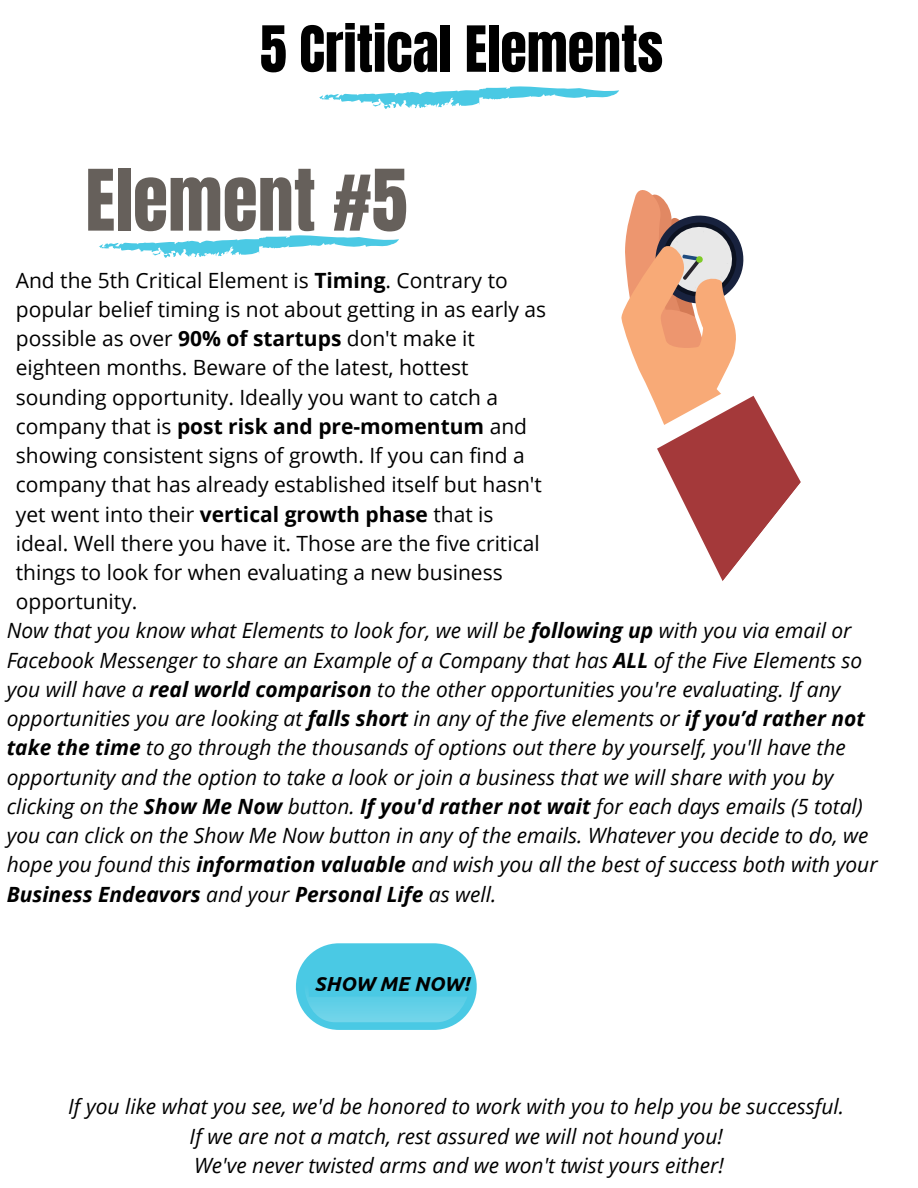
<style>
.page{position:relative;width:918px;height:1188px;background:#fff}
.page>*{position:absolute;margin:0;border:0;box-sizing:border-box;transform-origin:0 0}
.t1{font:72px "Anton";color:#66605b}
.t2{font:54px "Anton";color:#000}
.t3{font:italic 21px/29.2px "Open Sans";color:#000;text-align:center}
.t4{font:21px "Open Sans";color:#000}
.t5{font:italic 700 21px "Open Sans";color:#000}
.t6{font:700 21px "Open Sans";color:#000}
.t7{font:italic 700 20.25px "Ubuntu";color:#000}
.s1{font-weight:700}
.s2{font-weight:400}
</style>
<div class="page">
<div style="left:296px;top:943px;width:181px;height:87px;background:#4ac9e4;border-radius:43px"></div>
<svg style="left:319px;top:86px;width:300px;height:23px"></svg>
<svg style="left:99px;top:235px;width:300px;height:23px"></svg>
<svg style="left:621px;top:190px;width:180px;height:391px"></svg>
<svg style="left:304px;top:993px;width:168px;height:29px"></svg>
<h2 class="t2" style="left:260px;top:22px;width:405px">5 Critical Elements</h2>
<h1 class="t1" style="left:85px;top:164px;width:323px">Element #5</h1>
<p class="t4" style="left:16px;top:266px;width:493px">And the 5th Critical Element is <span class="s1">Timing</span>. Contrary to</p>
<p class="t4" style="left:16px;top:295px;width:532px">popular belief timing is not about getting in as early as</p>
<p class="t4" style="left:16px;top:324px;width:461px">possible as over <span class="s1">90% of startups</span> don't make it</p>
<p class="t4" style="left:16px;top:353px;width:454px">eighteen months. Beware of the latest, hottest</p>
<p class="t4" style="left:16px;top:383px;width:484px">sounding opportunity. Ideally you want to catch a</p>
<p class="t6" style="left:16px;top:412px;width:513px"><span class="s2">company that is</span> post risk and pre-momentum <span class="s2">and</span></p>
<p class="t4" style="left:16px;top:441px;width:510px">showing consistent signs of growth. If you can find a</p>
<p class="t4" style="left:16px;top:470px;width:528px">company that has already established itself but hasn't</p>
<p class="t4" style="left:16px;top:500px;width:479px">yet went into their <span class="s1">vertical growth phase</span> that is</p>
<p class="t4" style="left:16px;top:529px;width:525px">ideal. Well there you have it. Those are the five critical</p>
<p class="t4" style="left:16px;top:558px;width:488px">things to look for when evaluating a new business</p>
<p class="t4" style="left:16px;top:587px;width:123px">opportunity.</p>
<p class="t3" style="left:7px;top:616px;width:846px">Now that you know what Elements to look for, we will be <span class="s1">following up</span> with you via email or</p>
<p class="t3" style="left:7px;top:645px;width:857px">Facebook Messenger to share an Example of a Company that has <span class="s1">ALL</span> of the Five Elements so</p>
<p class="t3" style="left:7px;top:674px;width:835px">you will have a <span class="s1">real world comparison</span> to the other opportunities you're evaluating. If any</p>
<p class="t3" style="left:7px;top:703px;width:860px">opportunities you are looking at <span class="s1">falls short</span> in any of the five elements or <span class="s1">if you’d rather not</span></p>
<p class="t3" style="left:7px;top:733px;width:841px"><span class="s1">take the time</span> to go through the thousands of options out there by yourself, you'll have the</p>
<p class="t3" style="left:7px;top:762px;width:828px">opportunity and the option to take a look or join a business that we will share with you by</p>
<p class="t3" style="left:7px;top:791px;width:858px">clicking on the <span class="s1">Show Me Now</span> button. <span class="s1">If you'd rather not wait</span> for each days emails (5 total)</p>
<p class="t3" style="left:7px;top:820px;width:863px">you can click on the Show Me Now button in any of the emails. Whatever you decide to do, we</p>
<p class="t3" style="left:7px;top:850px;width:873px">hope you found this <span class="s1">information valuable</span> and wish you all the best of success both with your</p>
<p class="t5" style="left:7px;top:879px;width:491px">Business Endeavors <span class="s2">and your</span> Personal Life <span class="s2">as well.</span></p>
<p class="t7" style="left:315px;top:972px;width:156px">SHOW ME NOW!</p>
<p class="t3" style="left:68px;top:1092px;width:778px">If you like what you see, we'd be honored to work with you to help you be successful.<br>If we are not a match, rest assured we will not hound you!<br>We've never twisted arms and we won't twist yours either!</p>
</div>
